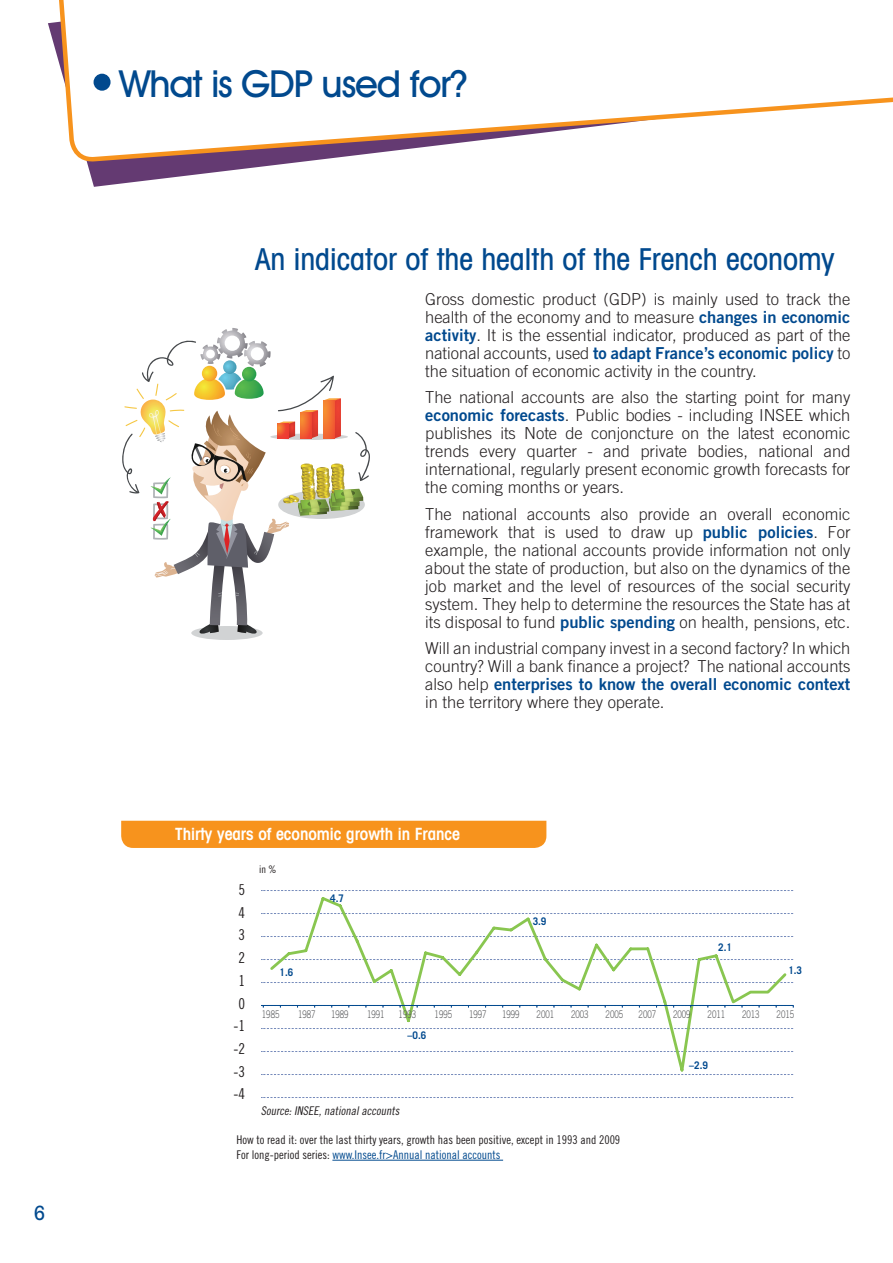
<style>
.page{position:relative;width:893px;height:1263px;background:#fff}
.page>*{position:absolute;margin:0;border:0;box-sizing:border-box;transform-origin:0 0}
.t1{font:500 37.5px "Avant Garde IT Cby BT";letter-spacing:-.03em;color:#01498e}
.t2{font:500 condensed 30px "Avant Garde IT Cby BT";color:#01498e}
.t3{font:500 condensed 19.5px "Avant Garde IT Cby BT";color:#01498e}
.t4{font:600 condensed 16.8px "Avant Garde IT Cby BT";color:#fff}
.t5{font:300 16.5px/18px "Trade Gothic";color:#231f20;text-align:justify}
.t6{font:16.5px "Trade Gothic Bold Two";color:#01498e}
.t7{font:15px/22.8px "Trade Gothic Cond Eighteen";color:#231f20;text-align:center}
.t8{font:12px/15px "Trade Gothic Cond Eighteen";color:#231f20}
.t9{font:italic 12px "Trade Gothic Cond Eighteen";color:#231f20}
.t10{font:300 10.5px "Trade Gothic";color:#57585a;scale:.75 1}
.t11{font:700 10.5px "Trade Gothic";color:#01498e;scale:.94 1}
.t12{font:10.5px "Trade Gothic Cond Eighteen";color:#231f20}
.s1{font-family:"Trade Gothic Bold Two";font-weight:400;color:#01498e}
.s2{font-family:"Trade Gothic";font-weight:300;color:#231f20}
.s3{color:#01498e}
</style>
<div class="page">
<div style="left:191px;top:626px;width:72px;height:14px;background:#d1d3d4;border-radius:50%"></div>
<svg style="left:122px;top:328px;width:248px;height:307px"></svg>
<svg style="left:51px;top:0;width:842px;height:187px"></svg>
<div style="left:94px;top:74px;width:17px;height:17px;background:#01498e;border-radius:50%"></div>
<hr style="left:332px;top:1160px;width:171px;height:1px;background:#01498e">
<svg style="left:261px;top:890px;width:532px;height:1px"></svg>
<svg style="left:261px;top:1074px;width:532px;height:1px"></svg>
<svg style="left:261px;top:1097px;width:532px;height:1px"></svg>
<svg style="left:268px;top:897px;width:521px;height:175px"></svg>
<div style="left:121px;top:821px;width:425px;height:27px;background:#f7931d"></div>
<svg style="left:261px;top:1005px;width:533px;height:2px"></svg>
<p class="t3" style="left:34px;top:1202px;width:12px">6</p>
<h1 class="t1" style="left:119px;top:61px;width:351px">What is GDP used for?</h1>
<h2 class="t2" style="left:255px;top:241px;width:581px">An indicator of the health of the French economy</h2>
<p class="t5" style="left:425px;top:290px;width:427px">Gross domestic product (GDP) is mainly used to track the health of the economy and to measure <span class="s1">changes in economic activity</span>. It is the essential indicator, produced as part of the</p>
<p class="t6" style="left:425px;top:343px;width:427px"><span class="s2">national accounts, used</span> to adapt France’s economic policy <span class="s2">to</span></p>
<p class="t5" style="left:425px;top:357px;width:427px;line-height:26.5px">the situation of economic activity in the country.<br>The national accounts are also the starting point for many</p>
<p class="t5" style="left:425px;top:406px;width:427px"><span class="s1">economic forecasts</span>. Public bodies - including INSEE which publishes its Note de conjoncture on the latest economic trends every quarter - and private bodies, national and international, regularly present economic growth forecasts for the coming months or years.</p>
<p class="t5" style="left:425px;top:505px;width:427px">The national accounts also provide an overall economic framework that is used to draw up <span class="s1">public policies</span>. For example, the national accounts provide information not only about the state of production, but also on the dynamics of the job market and the level of resources of the social security system. They help to determine the resources the State has at its disposal to fund <span class="s1">public spending</span> on health, pensions, etc.</p>
<p class="t5" style="left:425px;top:639px;width:427px">Will an industrial company invest in a second factory? In which country? Will a bank finance a project? The national accounts</p>
<p class="t6" style="left:425px;top:674px;width:427px"><span class="s2">also help</span> enterprises to know the overall economic context</p>
<p class="t5" style="left:425px;top:693px;width:241px">in the territory where they operate.</p>
<p class="t4" style="left:175px;top:824px;width:286px">Thirty years of economic growth in France</p>
<p class="t7" style="left:234px;top:878px;width:13px">5<br>4<br>3<br>2<br>1<br>0 -1 -2 -3 -4</p>
<p class="t12" style="left:259px;top:863px;width:19px">in %</p>
<p class="t11" style="left:280px;top:966px;width:16px">1.6</p>
<p class="t11" style="left:330px;top:892px;width:16px">4.7</p>
<p class="t11" style="left:533px;top:915px;width:16px">3.9</p>
<p class="t11" style="left:718px;top:941px;width:16px">2.1</p>
<p class="t11" style="left:788px;top:964px;width:16px">1.3</p>
<p class="t10" style="left:262px;top:1008px;width:25px">1985</p>
<p class="t10" style="left:298px;top:1008px;width:25px">1987</p>
<p class="t10" style="left:331px;top:1008px;width:25px">1989</p>
<p class="t10" style="left:367px;top:1008px;width:25px">1991</p>
<p class="t10" style="left:399px;top:1008px;width:25px">1993</p>
<p class="t10" style="left:435px;top:1008px;width:25px">1995</p>
<p class="t10" style="left:469px;top:1008px;width:25px">1997</p>
<p class="t10" style="left:502px;top:1008px;width:25px">1999</p>
<p class="t10" style="left:537px;top:1008px;width:25px">2001</p>
<p class="t10" style="left:571px;top:1008px;width:25px">2003</p>
<p class="t10" style="left:606px;top:1008px;width:25px">2005</p>
<p class="t10" style="left:639px;top:1008px;width:25px">2007</p>
<p class="t10" style="left:673px;top:1008px;width:25px">2009</p>
<p class="t10" style="left:708px;top:1008px;width:25px">2011</p>
<p class="t10" style="left:742px;top:1008px;width:25px">2013</p>
<p class="t10" style="left:777px;top:1008px;width:25px">2015</p>
<p class="t11" style="left:408px;top:1029px;width:21px">–0.6</p>
<p class="t9" style="left:261px;top:1104px;width:143px">Source:INSEE,nationalaccounts</p>
<p class="t11" style="left:689px;top:1059px;width:21px">–2.9</p>
<p class="t8" style="left:236px;top:1132px;width:385px">How to read it: over the last thirty years, growth has been positive, except in 1993 and 2009<br>For long-period series: <span class="s3">www.Insee.fr&gt;Annual national accounts</span></p>
</div>
